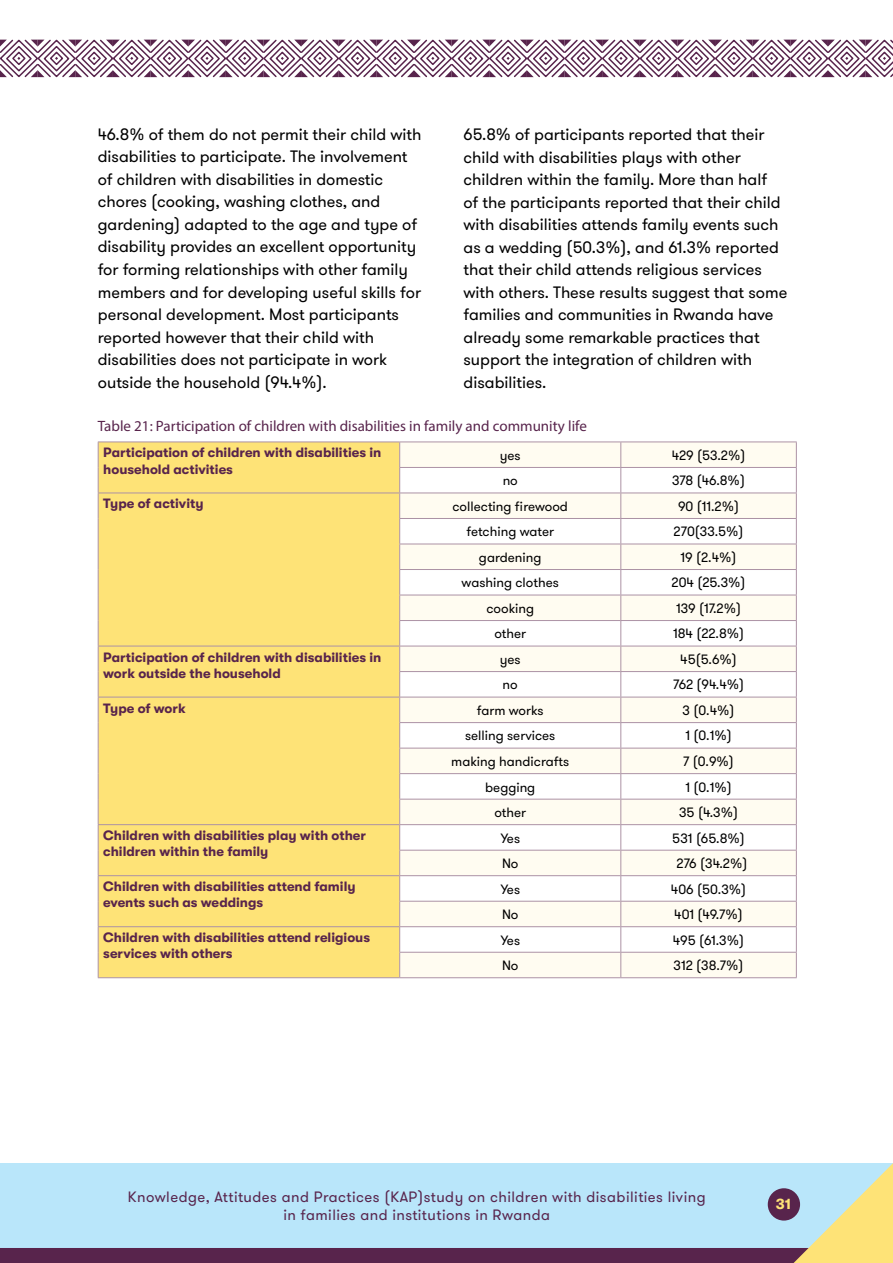
<style>
.page{position:relative;width:893px;height:1263px;background:#fff}
.page>*{position:absolute;margin:0;border:0;box-sizing:border-box;transform-origin:0 0}
.t1{font:16.5px/22.5px "GT Walsheim";color:#000}
.t2{font:15px/18px "GT Walsheim";letter-spacing:.03em;color:#58244c;text-align:center}
.t3{font:15px "Myriad Pro";color:#58244c}
.t4{font:700 15px "GT Walsheim";color:#fee377}
.t5{font:13.5px "GT Walsheim";color:#000}
.t6{font:700 13.5px/16.2px "GT Walsheim";color:#58244c}
</style>
<div class="page">
<svg style="left:0;top:1163px;width:893px;height:100px"></svg>
<div style="left:768px;top:1188px;width:32px;height:32px;background:#58244c;border-radius:50%"></div>
<svg style="left:0;top:39px;width:893px;height:39px"></svg>
<div style="left:99px;top:443px;width:300px;height:534px;background:#fee377"></div>
<svg style="left:400px;top:443px;width:396px;height:534px;fill:#fffcf1"></svg>
<hr style="left:98px;top:442px;width:302px;height:1px;background:#ac92a5">
<hr style="left:400px;top:442px;width:221px;height:1px;background:#ac92a5">
<hr style="left:621px;top:442px;width:176px;height:1px;background:#ac92a5">
<hr style="left:399px;top:467px;width:222px;height:1px;background:#ac92a5">
<hr style="left:621px;top:467px;width:176px;height:1px;background:#ac92a5">
<hr style="left:98px;top:493px;width:302px;height:1px;background:#ac92a5">
<hr style="left:98px;top:646px;width:302px;height:1px;background:#ac92a5">
<hr style="left:98px;top:697px;width:302px;height:1px;background:#ac92a5">
<hr style="left:98px;top:824px;width:302px;height:1px;background:#ac92a5">
<hr style="left:98px;top:875px;width:302px;height:1px;background:#ac92a5">
<hr style="left:98px;top:926px;width:302px;height:1px;background:#ac92a5">
<svg style="left:98px;top:442px;width:1px;height:535px"></svg>
<hr style="left:98px;top:977px;width:302px;height:1px;background:#ac92a5">
<hr style="left:400px;top:493px;width:221px;height:1px;background:#ac92a5">
<hr style="left:399px;top:518px;width:222px;height:1px;background:#ac92a5">
<hr style="left:621px;top:493px;width:176px;height:1px;background:#ac92a5">
<hr style="left:621px;top:518px;width:176px;height:1px;background:#ac92a5">
<hr style="left:399px;top:544px;width:222px;height:1px;background:#ac92a5">
<hr style="left:399px;top:569px;width:222px;height:1px;background:#ac92a5">
<hr style="left:621px;top:544px;width:176px;height:1px;background:#ac92a5">
<hr style="left:621px;top:569px;width:176px;height:1px;background:#ac92a5">
<hr style="left:399px;top:595px;width:222px;height:1px;background:#ac92a5">
<hr style="left:399px;top:620px;width:222px;height:1px;background:#ac92a5">
<hr style="left:621px;top:595px;width:176px;height:1px;background:#ac92a5">
<hr style="left:621px;top:620px;width:176px;height:1px;background:#ac92a5">
<hr style="left:400px;top:646px;width:221px;height:1px;background:#ac92a5">
<hr style="left:399px;top:671px;width:222px;height:1px;background:#ac92a5">
<hr style="left:621px;top:646px;width:176px;height:1px;background:#ac92a5">
<hr style="left:621px;top:671px;width:176px;height:1px;background:#ac92a5">
<hr style="left:400px;top:697px;width:221px;height:1px;background:#ac92a5">
<hr style="left:399px;top:722px;width:222px;height:1px;background:#ac92a5">
<hr style="left:621px;top:697px;width:176px;height:1px;background:#ac92a5">
<hr style="left:621px;top:722px;width:176px;height:1px;background:#ac92a5">
<hr style="left:399px;top:748px;width:222px;height:1px;background:#ac92a5">
<hr style="left:399px;top:773px;width:222px;height:1px;background:#ac92a5">
<hr style="left:621px;top:748px;width:176px;height:1px;background:#ac92a5">
<hr style="left:621px;top:773px;width:176px;height:1px;background:#ac92a5">
<hr style="left:399px;top:799px;width:222px;height:1px;background:#ac92a5">
<hr style="left:400px;top:824px;width:221px;height:1px;background:#ac92a5">
<hr style="left:621px;top:799px;width:176px;height:1px;background:#ac92a5">
<hr style="left:621px;top:824px;width:176px;height:1px;background:#ac92a5">
<hr style="left:399px;top:850px;width:222px;height:1px;background:#ac92a5">
<hr style="left:400px;top:875px;width:221px;height:1px;background:#ac92a5">
<hr style="left:621px;top:850px;width:176px;height:1px;background:#ac92a5">
<hr style="left:621px;top:875px;width:176px;height:1px;background:#ac92a5">
<hr style="left:399px;top:901px;width:222px;height:1px;background:#ac92a5">
<hr style="left:400px;top:926px;width:221px;height:1px;background:#ac92a5">
<hr style="left:621px;top:901px;width:176px;height:1px;background:#ac92a5">
<hr style="left:621px;top:926px;width:176px;height:1px;background:#ac92a5">
<hr style="left:399px;top:952px;width:222px;height:1px;background:#ac92a5">
<svg style="left:399px;top:442px;width:1px;height:535px"></svg>
<hr style="left:400px;top:977px;width:221px;height:1px;background:#ac92a5">
<hr style="left:621px;top:952px;width:176px;height:1px;background:#ac92a5">
<svg style="left:620px;top:442px;width:1px;height:535px"></svg>
<svg style="left:796px;top:442px;width:1px;height:535px"></svg>
<hr style="left:621px;top:977px;width:176px;height:1px;background:#ac92a5">
<p class="t1" style="left:98px;top:123px;width:325px">46.8% of them do not permit their child with disabilities to participate. The involvement of children with disabilities in domestic chores (cooking, washing clothes, and gardening) adapted to the age and type of disability provides an excellent opportunity for forming relationships with other family members and for developing useful skills for personal development. Most participants reported however that their child with disabilities does not participate in work outside the household (94.4%).</p>
<p class="t1" style="left:463px;top:123px;width:325px">65.8% of participants reported that their child with disabilities plays with other children within the family. More than half<br>of the participants reported that their child with disabilities attends family events such as a wedding (50.3%), and 61.3% reported that their child attends religious services with others. These results suggest that some families and communities in Rwanda have already some remarkable practices that support the integration of children with disabilities.</p>
<p class="t3" style="left:98px;top:417px;width:491px">Table 21: Participation of children with disabilities in family and community life</p>
<p class="t6" style="left:103px;top:445px;width:280px">Participation of children with disabilities in household activities</p>
<p class="t5" style="left:500px;top:447px;width:22px">yes</p>
<p class="t5" style="left:672px;top:447px;width:75px">429 (53.2%)</p>
<p class="t5" style="left:503px;top:472px;width:17px">no</p>
<p class="t5" style="left:672px;top:472px;width:74px">378 (46.8%)</p>
<p class="t6" style="left:103px;top:496px;width:102px">Type of activity</p>
<p class="t5" style="left:453px;top:498px;width:117px">collecting firewood</p>
<p class="t5" style="left:678px;top:498px;width:62px">90 (11.2%)</p>
<p class="t5" style="left:466px;top:523px;width:89px">fetching water</p>
<p class="t5" style="left:674px;top:523px;width:71px">270(33.5%)</p>
<p class="t5" style="left:479px;top:549px;width:64px">gardening</p>
<p class="t5" style="left:681px;top:549px;width:57px">19 (2.4%)</p>
<p class="t5" style="left:462px;top:574px;width:99px">washing clothes</p>
<p class="t5" style="left:672px;top:574px;width:75px">204 (25.3%)</p>
<p class="t5" style="left:486px;top:600px;width:49px">cooking</p>
<p class="t5" style="left:676px;top:600px;width:66px">139 (17.2%)</p>
<p class="t5" style="left:494px;top:625px;width:33px">other</p>
<p class="t5" style="left:673px;top:625px;width:73px">184 (22.8%)</p>
<p class="t6" style="left:103px;top:649px;width:280px">Participation of children with disabilities in work outside the household</p>
<p class="t5" style="left:500px;top:651px;width:22px">yes</p>
<p class="t5" style="left:680px;top:651px;width:58px">45(5.6%)</p>
<p class="t5" style="left:503px;top:676px;width:17px">no</p>
<p class="t5" style="left:673px;top:676px;width:73px">762 (94.4%)</p>
<p class="t6" style="left:103px;top:700px;width:84px">Type of work</p>
<p class="t5" style="left:477px;top:702px;width:68px">farm works</p>
<p class="t5" style="left:683px;top:702px;width:53px">3 (0.4%)</p>
<p class="t5" style="left:465px;top:727px;width:92px">selling services</p>
<p class="t5" style="left:685px;top:727px;width:48px">1 (0.1%)</p>
<p class="t5" style="left:451px;top:753px;width:120px">making handicrafts</p>
<p class="t5" style="left:683px;top:753px;width:52px">7 (0.9%)</p>
<p class="t5" style="left:485px;top:778px;width:52px">begging</p>
<p class="t5" style="left:685px;top:778px;width:48px">1 (0.1%)</p>
<p class="t5" style="left:494px;top:804px;width:33px">other</p>
<p class="t5" style="left:679px;top:804px;width:61px">35 (4.3%)</p>
<p class="t6" style="left:103px;top:827px;width:264px">Children with disabilities play with other children within the family</p>
<p class="t5" style="left:500px;top:829px;width:21px">Yes</p>
<p class="t5" style="left:672px;top:829px;width:74px">531 (65.8%)</p>
<p class="t5" style="left:502px;top:855px;width:18px">No</p>
<p class="t5" style="left:677px;top:855px;width:72px">276 (34.2%)</p>
<p class="t6" style="left:103px;top:878px;width:254px">Children with disabilities attend family events such as weddings</p>
<p class="t5" style="left:500px;top:880px;width:21px">Yes</p>
<p class="t5" style="left:671px;top:880px;width:77px">406 (50.3%)</p>
<p class="t5" style="left:502px;top:906px;width:18px">No</p>
<p class="t5" style="left:674px;top:906px;width:70px">401 (49.7%)</p>
<p class="t6" style="left:103px;top:929px;width:268px">Children with disabilities attend religious services with others</p>
<p class="t5" style="left:500px;top:931px;width:21px">Yes</p>
<p class="t5" style="left:673px;top:931px;width:73px">495 (61.3%)</p>
<p class="t5" style="left:502px;top:957px;width:18px">No</p>
<p class="t5" style="left:674px;top:957px;width:72px">312 (38.7%)</p>
<p class="t2" style="left:128px;top:1188px;width:579px">Knowledge, Attitudes and Practices (KAP)study on children with disabilities living in families and institutions in Rwanda</p>
<p class="t4" style="left:776px;top:1196px;width:17px">31</p>
</div>
